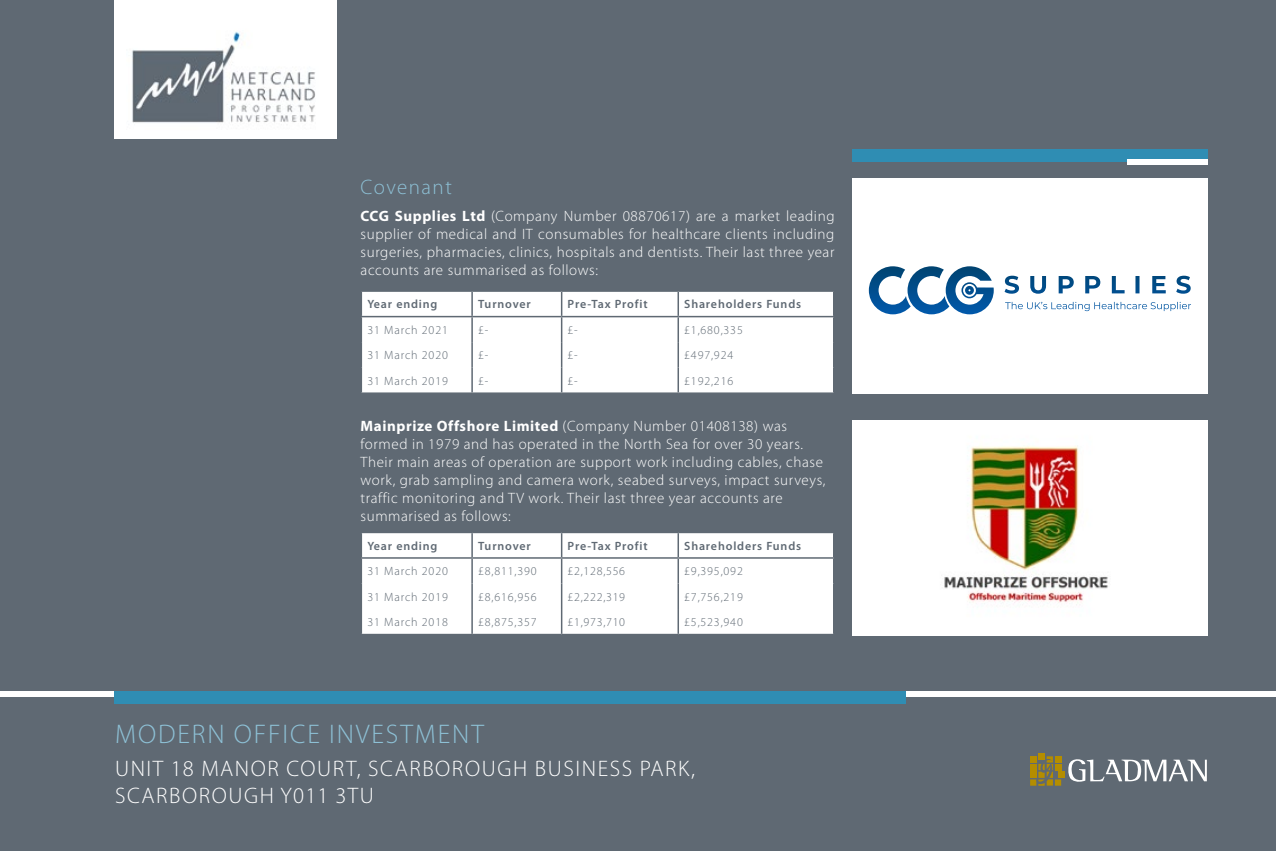
<style>
.page{position:relative;width:1276px;height:851px;background:#fff}
.page>*{position:absolute;margin:0;border:0;box-sizing:border-box;transform-origin:0 0}
.t1{font:300 27px "Myriad Pro";letter-spacing:.07em;color:#8dc0d5}
.t2{font:300 22.5px/27px "Myriad Pro";letter-spacing:.07em;color:#fff}
.t3{font:300 21px "Myriad Pro";letter-spacing:.07em;color:#8dc0d5}
.t4{font:300 15px/18px "Myriad Pro";letter-spacing:.04em;color:#fff;text-align:justify}
.t5{font:300 12px "Myriad Pro";letter-spacing:.07em;color:#5f6973}
.t6{font:600 12px "Myriad Pro";letter-spacing:.07em;color:#5f6973}
.s1{font-weight:700}
</style>
<div class="page">
<div style="left:0;top:0;width:1276px;height:690px;background:#5f6973"></div>
<div style="left:0;top:697px;width:1276px;height:153px;background:#5f6973"></div>
<div style="left:115px;top:690px;width:791px;height:13px;background:#2f8db3"></div>
<div style="left:852px;top:149px;width:355px;height:13px;background:#2f8db3"></div>
<div style="left:1127px;top:160px;width:80px;height:5px;background:#fff"></div>
<div style="left:115px;top:0;width:222px;height:139px;background:#fff"></div>
<div style="left:852px;top:420px;width:356px;height:215px;background:#fff"></div>
<img style="left:944px;top:446px;width:164px;height:159px">
<div style="left:852px;top:179px;width:356px;height:215px;background:#fff"></div>
<svg style="left:869px;top:266px;width:321px;height:48px"></svg>
<div style="left:362px;top:292px;width:471px;height:100px;background:#fff"></div>
<hr style="left:362px;top:341px;width:109px;height:2px;background:#fff">
<hr style="left:473px;top:341px;width:88px;height:2px;background:#fff">
<hr style="left:562px;top:341px;width:115px;height:2px;background:#fff">
<hr style="left:679px;top:341px;width:154px;height:2px;background:#fff">
<hr style="left:471px;top:317px;width:2px;height:25px;background:#5f6973">
<hr style="left:677px;top:317px;width:2px;height:25px;background:#5f6973">
<hr style="left:471px;top:342px;width:2px;height:25px;background:#5f6973">
<hr style="left:677px;top:342px;width:2px;height:25px;background:#5f6973">
<hr style="left:471px;top:367px;width:2px;height:25px;background:#5f6973">
<hr style="left:677px;top:367px;width:2px;height:25px;background:#5f6973">
<hr style="left:360px;top:316px;width:112px;height:1px;background:#5f6973">
<hr style="left:471px;top:292px;width:2px;height:24px;background:#5f6973">
<hr style="left:472px;top:316px;width:89px;height:1px;background:#5f6973">
<svg style="left:561px;top:292px;width:1px;height:100px"></svg>
<hr style="left:561px;top:316px;width:117px;height:1px;background:#5f6973">
<hr style="left:677px;top:292px;width:2px;height:24px;background:#5f6973">
<hr style="left:678px;top:316px;width:156px;height:1px;background:#5f6973">
<div style="left:362px;top:533px;width:471px;height:100px;background:#fff"></div>
<hr style="left:362px;top:582px;width:109px;height:2px;background:#fff">
<hr style="left:473px;top:582px;width:88px;height:2px;background:#fff">
<hr style="left:562px;top:582px;width:115px;height:2px;background:#fff">
<hr style="left:679px;top:582px;width:154px;height:2px;background:#fff">
<hr style="left:471px;top:558px;width:2px;height:25px;background:#5f6973">
<hr style="left:677px;top:558px;width:2px;height:25px;background:#5f6973">
<hr style="left:471px;top:583px;width:2px;height:26px;background:#5f6973">
<hr style="left:677px;top:583px;width:2px;height:26px;background:#5f6973">
<hr style="left:471px;top:609px;width:2px;height:24px;background:#5f6973">
<hr style="left:677px;top:609px;width:2px;height:24px;background:#5f6973">
<hr style="left:360px;top:557px;width:112px;height:1px;background:#5f6973">
<hr style="left:471px;top:533px;width:2px;height:24px;background:#5f6973">
<hr style="left:472px;top:557px;width:89px;height:1px;background:#5f6973">
<svg style="left:561px;top:533px;width:1px;height:100px"></svg>
<hr style="left:561px;top:557px;width:117px;height:1px;background:#5f6973">
<hr style="left:677px;top:533px;width:2px;height:24px;background:#5f6973">
<hr style="left:678px;top:557px;width:156px;height:1px;background:#5f6973">
<div style="left:1038px;top:752px;width:6px;height:7px;background:#b48d00"></div>
<svg style="left:1030px;top:756px;width:176px;height:29px"></svg>
<img style="left:132px;top:31px;width:183px;height:92px">
<h3 class="t3" style="left:360px;top:176px;width:93px">Covenant</h3>
<p class="t4" style="left:360px;top:207px;width:475px"><span class="s1">CCG Supplies Ltd</span> (Company Number 08870617) are a market leading supplier of medical and IT consumables for healthcare clients including surgeries, pharmacies, clinics, hospitals and dentists. Their last three year accounts are summarised as follows:</p>
<p class="t6" style="left:367px;top:297px;width:72px">Year ending</p>
<p class="t6" style="left:478px;top:297px;width:54px">Turnover</p>
<p class="t6" style="left:567px;top:297px;width:81px">Pre-Tax Profit</p>
<p class="t6" style="left:684px;top:297px;width:118px">Shareholders Funds</p>
<p class="t5" style="left:367px;top:323px;width:82px">31 March 2021</p>
<p class="t5" style="left:478px;top:323px;width:12px">£-</p>
<p class="t5" style="left:567px;top:323px;width:12px">£-</p>
<p class="t5" style="left:684px;top:323px;width:60px">£1,680,335</p>
<p class="t5" style="left:367px;top:349px;width:82px">31 March 2020</p>
<p class="t5" style="left:478px;top:349px;width:12px">£-</p>
<p class="t5" style="left:567px;top:349px;width:12px">£-</p>
<p class="t5" style="left:684px;top:349px;width:50px">£497,924</p>
<p class="t5" style="left:367px;top:374px;width:82px">31 March 2019</p>
<p class="t5" style="left:478px;top:374px;width:12px">£-</p>
<p class="t5" style="left:567px;top:374px;width:12px">£-</p>
<p class="t5" style="left:684px;top:374px;width:50px">£192,216</p>
<p class="t4" style="left:360px;top:417px;width:466px;text-align:left"><span class="s1">Mainprize Offshore Limited</span> (Company Number 01408138) was formed in 1979 and has operated in the North Sea for over 30 years.<br>Their main areas of operation are support work including cables, chase work, grab sampling and camera work, seabed surveys, impact surveys, traffic monitoring and TV work. Their last three year accounts are summarised as follows:</p>
<p class="t6" style="left:367px;top:539px;width:72px">Year ending</p>
<p class="t6" style="left:478px;top:539px;width:54px">Turnover</p>
<p class="t6" style="left:567px;top:539px;width:81px">Pre-Tax Profit</p>
<p class="t6" style="left:684px;top:539px;width:118px">Shareholders Funds</p>
<p class="t5" style="left:367px;top:564px;width:82px">31 March 2020</p>
<p class="t5" style="left:478px;top:564px;width:60px">£8,811,390</p>
<p class="t5" style="left:567px;top:564px;width:59px">£2,128,556</p>
<p class="t5" style="left:684px;top:564px;width:60px">£9,395,092</p>
<p class="t5" style="left:367px;top:590px;width:82px">31 March 2019</p>
<p class="t5" style="left:478px;top:590px;width:60px">£8,616,956</p>
<p class="t5" style="left:567px;top:590px;width:59px">£2,222,319</p>
<p class="t5" style="left:684px;top:590px;width:60px">£7,756,219</p>
<p class="t5" style="left:367px;top:615px;width:82px">31 March 2018</p>
<p class="t5" style="left:478px;top:615px;width:60px">£8,875,357</p>
<p class="t5" style="left:567px;top:615px;width:59px">£1,973,710</p>
<p class="t5" style="left:684px;top:615px;width:60px">£5,523,940</p>
<h1 class="t1" style="left:115px;top:718px;width:370px">MODERN OFFICE INVESTMENT</h1>
<h2 class="t2" style="left:115px;top:754px;width:581px">UNIT 18 MANOR COURT, SCARBOROUGH BUSINESS PARK,<br>SCARBOROUGH Y011 3TU</h2>
</div>
